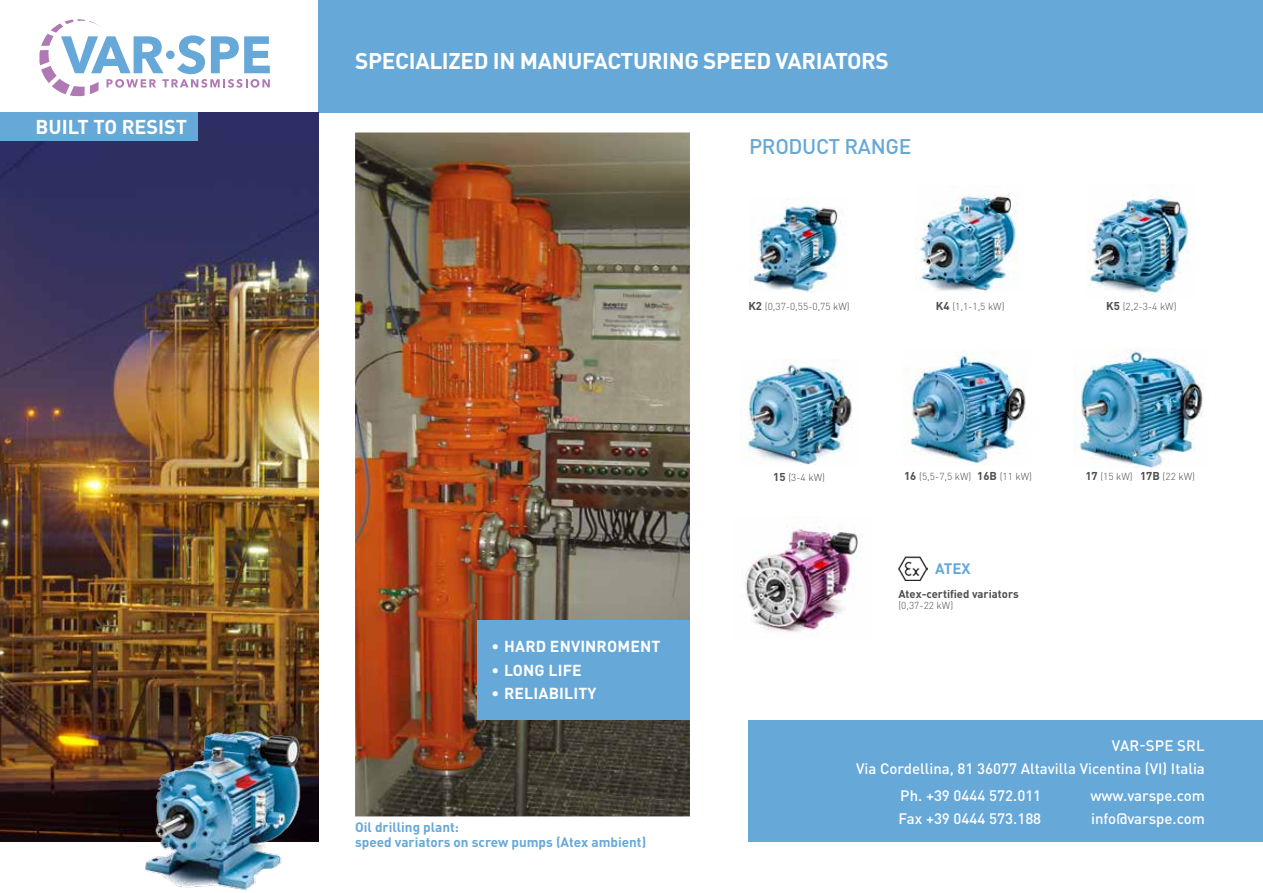
<style>
.page{position:relative;width:1263px;height:893px;background:#fff}
.page>*{position:absolute;margin:0;border:0;box-sizing:border-box;transform-origin:0 0}
.t1{font:700 22.5px "DIN Pro";letter-spacing:-.015em;color:#fff}
.t2{font:500 21px "DIN Pro";letter-spacing:-.015em;color:#66a8d8}
.t3{font:700 19.8px "DIN Pro";color:#fff}
.t4{font:700 15.75px "DIN Pro";letter-spacing:.01em;color:#fff}
.t5{font:700 15.15px "DIN Pro";color:#66a8d8}
.t6{font:500 15px/22.5px "DIN Pro";color:#fff}
.t7{font:700 13.5px/15px "DIN Pro";color:#66a8d8}
.t8{font:700 11.25px "DIN Pro";color:#504e4d}
.t9{font:300 10.05px "DIN Pro";color:#504e4d}
.s1{font-weight:700;font-size:11.25px}
</style>
<div class="page">
<div style="left:749px;top:720px;width:514px;height:122px;background:#66a8d8"></div>
<img style="left:355px;top:132px;width:335px;height:684px">
<div style="left:477px;top:620px;width:213px;height:100px;background:#66a8d8"></div>
<img style="left:750px;top:198px;width:88px;height:94px">
<img style="left:915px;top:185px;width:104px;height:106px">
<img style="left:1088px;top:185px;width:103px;height:111px">
<img style="left:740px;top:359px;width:113px;height:106px">
<img style="left:904px;top:350px;width:122px;height:114px">
<img style="left:1074px;top:348px;width:130px;height:119px">
<img style="left:744px;top:526px;width:117px;height:108px">
<img style="left:898px;top:556px;width:30px;height:25px">
<div style="left:319px;top:0;width:944px;height:113px;background:#66a8d8"></div>
<img style="left:0;top:113px;width:319px;height:729px">
<svg style="left:39px;top:19px;width:231px;height:77px"></svg>
<div style="left:0;top:113px;width:198px;height:28px;background:#66a8d8"></div>
<img style="left:145px;top:716px;width:161px;height:174px">
<h3 class="t3" style="left:35px;top:114px;width:153px">BUILT TO RESIST</h3>
<h1 class="t1" style="left:355px;top:46px;width:535px">SPECIALIZED IN MANUFACTURING SPEED VARIATORS</h1>
<h2 class="t2" style="left:749px;top:132px;width:164px">PRODUCT RANGE</h2>
<p class="t9" style="left:748px;top:299px;width:103px"><span class="s1">K2</span> (0,37-0,55-0,75 kW)</p>
<p class="t9" style="left:936px;top:299px;width:70px"><span class="s1">K4</span> (1,1-1,5 kW)</p>
<p class="t9" style="left:1106px;top:299px;width:72px"><span class="s1">K5</span> (2,2-3-4 kW)</p>
<p class="t9" style="left:773px;top:470px;width:53px"><span class="s1">15</span> (3-4 kW)</p>
<p class="t9" style="left:904px;top:470px;width:129px"><span class="s1">16</span> (5,5-7,5 kW) <span class="s1">16B</span> (11 kW)</p>
<p class="t9" style="left:1085px;top:470px;width:111px"><span class="s1">17</span> (15 kW) <span class="s1">17B</span> (22 kW)</p>
<p class="t5" style="left:935px;top:558px;width:37px">ATEX</p>
<p class="t4" style="left:491px;top:636px;width:170px">• HARD ENVINROMENT</p>
<p class="t4" style="left:491px;top:659px;width:92px">• LONG LIFE</p>
<p class="t4" style="left:491px;top:683px;width:107px">• RELIABILITY</p>
<p class="t7" style="left:355px;top:819px;width:293px">Oil drilling plant:<br>speed variators on screw pumps (Atex ambient)</p>
<p class="t8" style="left:898px;top:586px;width:122px">Atex-certified variators</p>
<p class="t9" style="left:898px;top:599px;width:56px">(0,37-22 kW)</p>
<p class="t6" style="left:856px;top:734px;width:350px;text-align:right">VAR-SPE SRL<br>Via Cordellina, 81 36077 Altavilla Vicentina (VI) Italia</p>
<p class="t6" style="left:1090px;top:784px;width:116px">www.varspe.com info@varspe.com</p>
<p class="t6" style="left:899px;top:784px;width:144px">Ph. +39 0444 572.011<br>Fax +39 0444 573.188</p>
</div>
